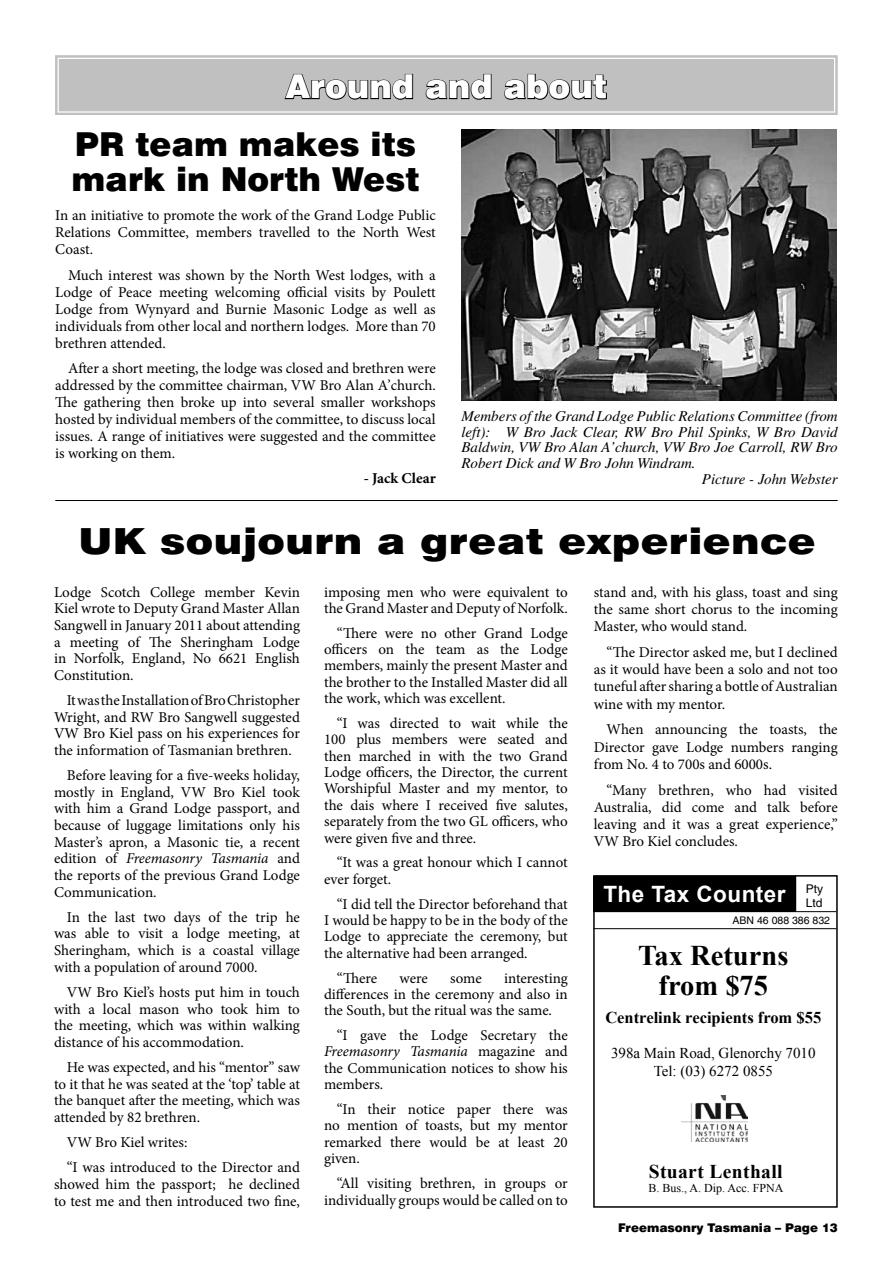
<style>
.page{position:relative;width:893px;height:1263px;background:#fff}
.page>*{position:absolute;margin:0;border:0;box-sizing:border-box;transform-origin:0 0}
.t1{font:900 36px "Swiss 721 BT";letter-spacing:.01em;color:#000;scale:1.16 1}
.t2{font:900 33px/34.5px "Swiss 721 BT";color:#000}
.t3{font:900 33px "Swiss 721 BT";color:#fff}
.t4{font:700 28.5px/30px "Times New Roman";color:#000;text-align:center}
.t5{font:700 22.5px "Arial";letter-spacing:.02em;color:#fff}
.t6{font:700 19.5px "Times New Roman";letter-spacing:.02em;color:#000}
.t7{font:700 16.5px "Times New Roman";color:#000}
.t8{font:15px/16.6px "Minion Pro";color:#000;text-align:justify}
.t9{font:italic 15px "Times";color:#000}
.t10{font:15px/18px "Times New Roman";color:#000;text-align:center}
.t11{font:700 15px "Minion Pro";color:#000}
.t12{font:900 12px "Swiss 721 BT";color:#000}
.t13{font:12px "Times New Roman";color:#000}
.t14{font:12px/14.4px "Helvetica";color:#000}
.t15{font:10.5px "Helvetica";color:#000}
.s1{font-style:italic}
</style>
<div class="page">
<svg style="left:55px;top:55px;width:783px;height:60px"></svg>
<div style="left:58px;top:58px;width:777px;height:55px;border:1px solid #fff"></div>
<div style="left:593px;top:876px;width:203px;height:36px;background:#000"></div>
<div style="left:593px;top:875px;width:245px;height:333px;border:2px solid #000"></div>
<hr style="left:594px;top:911px;width:242px;height:1px;background:#000">
<hr style="left:594px;top:928px;width:242px;height:1px;background:#000">
<img style="left:682px;top:1095px;width:65px;height:47px">
<img style="left:461px;top:130px;width:376px;height:271px">
<hr style="left:55px;top:500px;width:783px;height:1px;background:#000">
<h2 class="t3" style="left:286px;top:67px;width:323px">Around and about</h2>
<h2 class="t2" style="left:72px;top:127px;width:349px">PR team makes its mark in North West</h2>
<p class="t8" style="left:55px;top:207px;width:382px">In an initiative to promote the work of the Grand Lodge Public Relations Committee, members travelled to the North West Coast.</p>
<p class="t8" style="left:55px;top:267px;width:382px;text-indent:13px">Much interest was shown by the North West lodges, with a Lodge of Peace meeting welcoming official visits by Poulett Lodge from Wynyard and Burnie Masonic Lodge as well as individuals from other local and northern lodges. More than 70 brethren attended.</p>
<p class="t8" style="left:55px;top:360px;width:382px;text-indent:13px">After a short meeting, the lodge was closed and brethren were addressed by the committee chairman, VW Bro Alan A’church.<br>The gathering then broke up into several smaller workshops hosted by individual members of the committee, to discuss local issues. A range of initiatives were suggested and the committee is working on them.</p>
<p class="t11" style="left:364px;top:468px;width:73px">- Jack Clear</p>
<p class="t9" style="left:461px;top:408px;width:378px">Members of the Grand Lodge Public Relations Committee (from</p>
<p class="t9" style="left:461px;top:423px;width:378px">left): W Bro Jack Clear, RW Bro Phil Spinks, W Bro David</p>
<p class="t9" style="left:461px;top:439px;width:378px">Baldwin, VW Bro Alan A’church, VW Bro Joe Carroll, RW Bro</p>
<p class="t9" style="left:461px;top:455px;width:236px">Robert Dick and W Bro John Windram.</p>
<p class="t9" style="left:702px;top:471px;width:137px">Picture - John Webster</p>
<h1 class="t1" style="left:78px;top:520px;width:637px">UK soujourn a great experience</h1>
<p class="t8" style="left:594px;top:583px;width:245px;line-height:17.2px">stand and, with his glass, toast and sing the same short chorus to the incoming Master, who would stand.</p>
<p class="t8" style="left:594px;top:643px;width:245px;line-height:17.2px;text-indent:13px">“The Director asked me, but I declined as it would have been a solo and not too tuneful after sharing a bottle of Australian wine with my mentor.</p>
<p class="t8" style="left:594px;top:721px;width:245px;line-height:17.2px;text-indent:13px">When announcing the toasts, the Director gave Lodge numbers ranging from No. 4 to 700s and 6000s.</p>
<p class="t8" style="left:594px;top:781px;width:245px;line-height:17.2px;text-indent:13px">“Many brethren, who had visited Australia, did come and talk before leaving and it was a great experience,” VW Bro Kiel concludes.</p>
<p class="t8" style="left:54px;top:583px;width:247px">Lodge Scotch College member Kevin Kiel wrote to Deputy Grand Master Allan Sangwell in January 2011 about attending a meeting of The Sheringham Lodge in Norfolk, England, No 6621 English Constitution.</p>
<p class="t8" style="left:54px;top:692px;width:247px;text-indent:13px">It was the Installation of Bro Christopher Wright, and RW Bro Sangwell suggested VW Bro Kiel pass on his experiences for the information of Tasmanian brethren.</p>
<p class="t8" style="left:54px;top:767px;width:247px;text-indent:13px">Before leaving for a five-weeks holiday, mostly in England, VW Bro Kiel took with him a Grand Lodge passport, and because of luggage limitations only his Master’s apron, a Masonic tie, a recent edition of <span class="s1">Freemasonry Tasmania</span> and the reports of the previous Grand Lodge Communication.</p>
<p class="t8" style="left:54px;top:909px;width:247px;text-indent:13px">In the last two days of the trip he was able to visit a lodge meeting, at Sheringham, which is a coastal village with a population of around 7000.</p>
<p class="t8" style="left:54px;top:984px;width:247px;text-indent:13px">VW Bro Kiel’s hosts put him in touch with a local mason who took him to the meeting, which was within walking distance of his accommodation.</p>
<p class="t8" style="left:54px;top:1059px;width:247px;text-indent:13px">He was expected, and his “mentor” saw to it that he was seated at the ‘top’ table at the banquet after the meeting, which was attended by 82 brethren.</p>
<p class="t8" style="left:67px;top:1130px;width:235px;line-height:25.2px">VW Bro Kiel writes:<br>“I was introduced to the Director and</p>
<p class="t8" style="left:54px;top:1176px;width:247px">showed him the passport; he declined to test me and then introduced two fine,</p>
<p class="t8" style="left:324px;top:584px;width:245px">imposing men who were equivalent to the Grand Master and Deputy of Norfolk.</p>
<p class="t8" style="left:324px;top:625px;width:245px;text-indent:13px">“There were no other Grand Lodge officers on the team as the Lodge members, mainly the present Master and the brother to the Installed Master did all the work, which was excellent.</p>
<p class="t8" style="left:324px;top:715px;width:245px;text-indent:13px">“I was directed to wait while the 100 plus members were seated and then marched in with the two Grand Lodge officers, the Director, the current Worshipful Master and my mentor, to the dais where I received five salutes, separately from the two GL officers, who were given five and three.</p>
<p class="t8" style="left:324px;top:854px;width:245px;text-indent:13px">“It was a great honour which I cannot ever forget.</p>
<p class="t8" style="left:324px;top:896px;width:245px;text-indent:13px">“I did tell the Director beforehand that I would be happy to be in the body of the Lodge to appreciate the ceremony, but the alternative had been arranged.</p>
<p class="t8" style="left:337px;top:969px;width:42px">“There</p>
<p class="t8" style="left:400px;top:969px;width:30px">were</p>
<p class="t8" style="left:450px;top:969px;width:33px">some</p>
<p class="t14" style="left:806px;top:881px;width:19px">Pty<br>Ltd</p>
<h3 class="t5" style="left:603px;top:879px;width:184px">The Tax Counter</h3>
<p class="t15" style="left:733px;top:915px;width:99px">ABN 46 088 386 832</p>
<h3 class="t4" style="left:638px;top:940px;width:152px">Tax Returns from $75</h3>
<p class="t7" style="left:605px;top:1006px;width:217px">Centrelink recipients from $55</p>
<p class="t10" style="left:611px;top:1044px;width:206px">398a Main Road, Glenorchy 7010<br>Tel: (03) 6272 0855</p>
<p class="t8" style="left:324px;top:969px;width:245px;text-indent:180px">interesting differences in the ceremony and also in the South, but the ritual was the same.</p>
<p class="t8" style="left:324px;top:1027px;width:245px;text-indent:13px">“I gave the Lodge Secretary the <span class="s1">Freemasonry Tasmania</span> magazine and the Communication notices to show his members.</p>
<p class="t8" style="left:324px;top:1101px;width:245px;text-indent:13px">“In their notice paper there was no mention of toasts, but my mentor remarked there would be at least 20 given.</p>
<p class="t8" style="left:324px;top:1174px;width:245px;line-height:17.2px;text-align:right">“All visiting brethren, in groups or individually groups would be called on to</p>
<h3 class="t6" style="left:649px;top:1158px;width:135px">Stuart Lenthall</h3>
<p class="t13" style="left:649px;top:1179px;width:137px">B. Bus., A. Dip. Acc. FPNA</p>
<p class="t12" style="left:618px;top:1220px;width:221px">Freemasonry Tasmania – Page 13</p>
</div>
